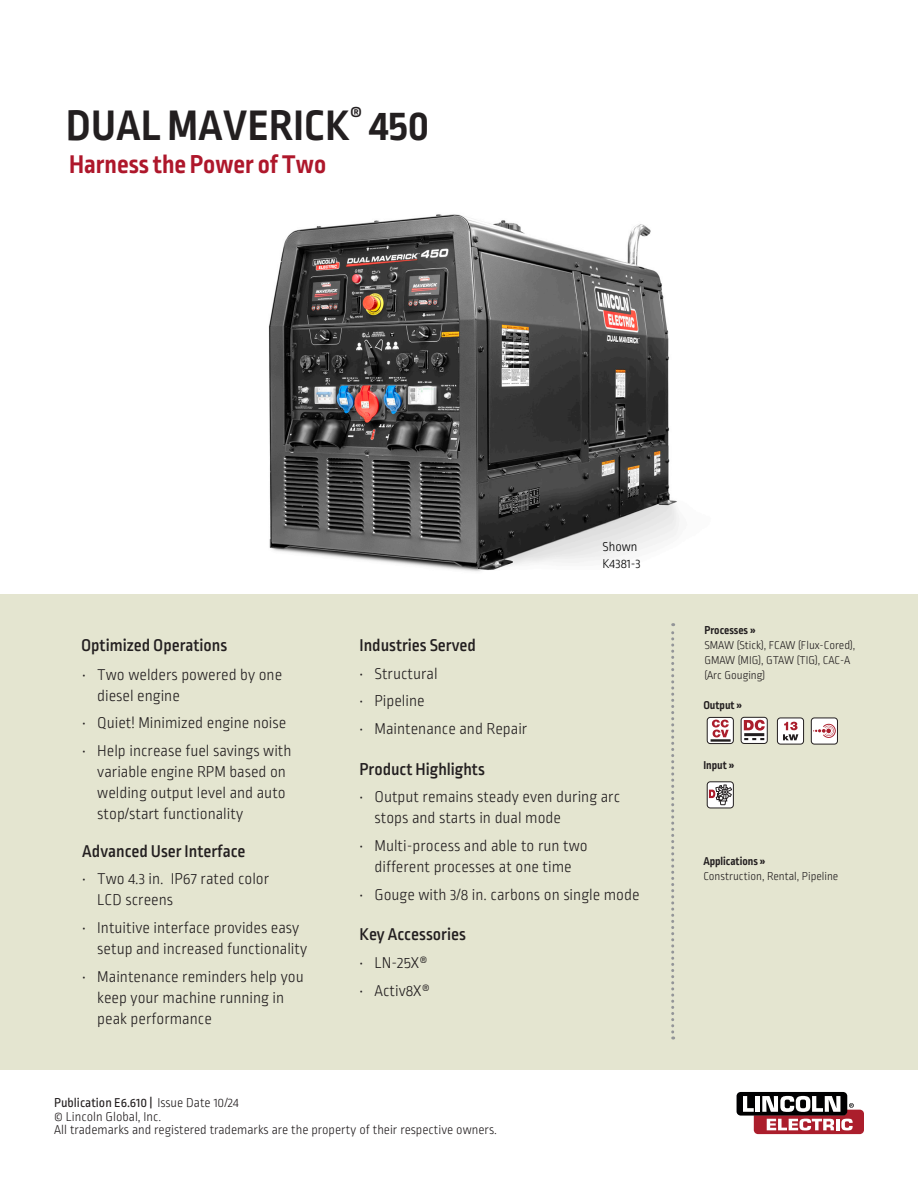
<style>
.page{position:relative;width:918px;height:1188px;background:#fff}
.page>*{position:absolute;margin:0;border:0;box-sizing:border-box;transform-origin:0 0}
.t1{font:700 45px "Ropa Sans Pro";letter-spacing:.01em;color:#231f20}
.t2{font:700 27px "Ropa Sans Pro";color:#ae172b}
._04-Main_Text{font:500 18px "Ropa Sans Pro";color:#231f20}
._04-Main_Text-2{font:300 16.5px/21px "Ropa Sans Pro";color:#231f20}
.t3{font:300 13.5px "Ropa Sans Pro";color:#231f20}
.t4{font:13.5px "Ropa Sans Pro";color:#231f20}
.t5{font:300 13.5px "Ropa Sans Pro";color:#000}
.t6{font:300 12px/15px "Ropa Sans Pro";color:#231f20}
.t7{font:700 12px "Ropa Sans Pro";color:#231f20}
.s1{font-weight:300}
</style>
<div class="page">
<div style="left:0;top:594px;width:918px;height:475px;background:#e4e5d0"></div>
<img style="left:269px;top:214px;width:410px;height:358px">
<div style="left:737px;top:1092px;width:110px;height:24px;background:#000001;border-radius:4px"></div>
<svg style="left:743px;top:1096px;width:121px;height:38px"></svg>
<div style="left:707px;top:717px;width:26px;height:27px;background:#fff;border-radius:3px"></div>
<div style="left:707px;top:717px;width:27px;height:27px;border:1px solid #231f20;border-radius:3px"></div>
<hr style="left:711px;top:739px;width:20px;height:3px;background:#231f20">
<svg style="left:712px;top:720px;width:17px;height:17px"></svg>
<svg style="left:741px;top:717px;width:26px;height:26px"></svg>
<div style="left:741px;top:717px;width:27px;height:27px;border:1px solid #231f20;border-radius:3px"></div>
<svg style="left:744px;top:720px;width:21px;height:11px"></svg>
<hr style="left:744px;top:733px;width:20px;height:3px;background:#231f20">
<svg style="left:744px;top:738px;width:20px;height:2px"></svg>
<div style="left:707px;top:782px;width:26px;height:26px;background:#fff;border-radius:3px"></div>
<div style="left:707px;top:781px;width:27px;height:27px;border:1px solid #231f20;border-radius:3px"></div>
<svg style="left:709px;top:784px;width:23px;height:21px"></svg>
<div style="left:811px;top:718px;width:26px;height:26px;background:#fff;border-radius:3px"></div>
<div style="left:811px;top:717px;width:27px;height:28px;border:1px solid #231f20;border-radius:3px"></div>
<svg style="left:813px;top:723px;width:23px;height:15px"></svg>
<div style="left:777px;top:718px;width:27px;height:26px;background:#fff;border-radius:3px"></div>
<div style="left:777px;top:717px;width:27px;height:28px;border:1px solid #231f20;border-radius:3px"></div>
<svg style="left:783px;top:722px;width:15px;height:18px"></svg>
<svg style="left:671px;top:623px;width:3px;height:417px"></svg>
<p class="t1" style="left:66px;top:100px;width:365px">DUAL MAVERICK<sup>®</sup> 450</p>
<p class="t2" style="left:69px;top:149px;width:259px">Harness the Power of Two</p>
<p class="_04-Main_Text" style="left:81px;top:635px;width:148px">Optimized Operations</p>
<p class="_04-Main_Text-2" style="left:97px;top:665px;width:186px;text-indent:-15px">• Two welders powered by one diesel engine</p>
<p class="_04-Main_Text-2" style="left:82px;top:714px;width:206px">• Quiet! Minimized engine noise</p>
<p class="_04-Main_Text-2" style="left:97px;top:741px;width:196px;text-indent:-15px">• Help increase fuel savings with variable engine RPM based on welding output level and auto stop/start functionality</p>
<p class="_04-Main_Text" style="left:82px;top:841px;width:165px">Advanced User Interface</p>
<p class="_04-Main_Text-2" style="left:97px;top:870px;width:174px;text-indent:-15px">• Two 4.3 in. IP67 rated color<br>LCD screens</p>
<p class="_04-Main_Text-2" style="left:97px;top:918px;width:211px;text-indent:-15px">• Intuitive interface provides easy setup and increased functionality</p>
<p class="_04-Main_Text-2" style="left:97px;top:967px;width:208px;text-indent:-15px">• Maintenance reminders help you keep your machine running in peak performance</p>
<p class="t5" style="left:603px;top:540px;width:36px">Shown</p>
<p class="t5" style="left:603px;top:556px;width:40px">K4381-3</p>
<p class="_04-Main_Text" style="left:360px;top:635px;width:118px">Industries Served</p>
<p class="_04-Main_Text-2" style="left:360px;top:664px;width:80px">• Structural</p>
<p class="_04-Main_Text-2" style="left:360px;top:692px;width:67px">• Pipeline</p>
<p class="_04-Main_Text-2" style="left:360px;top:719px;width:169px">• Maintenance and Repair</p>
<p class="_04-Main_Text" style="left:360px;top:759px;width:127px">Product Highlights</p>
<p class="_04-Main_Text-2" style="left:375px;top:788px;width:247px;text-indent:-15px">• Output remains steady even during arc stops and starts in dual mode</p>
<p class="_04-Main_Text-2" style="left:360px;top:836px;width:230px;text-align:center">• Multi-process and able to run two different processes at one time</p>
<p class="_04-Main_Text-2" style="left:360px;top:885px;width:282px">• Gouge with 3/8 in. carbons on single mode</p>
<p class="_04-Main_Text" style="left:360px;top:925px;width:108px">Key Accessories</p>
<p class="_04-Main_Text-2" style="left:360px;top:953px;width:70px">• LN-25X®</p>
<p class="_04-Main_Text-2" style="left:360px;top:981px;width:72px">• Activ8X®</p>
<p class="t4" style="left:54px;top:1096px;width:186px">Publication E6.610 | <span class="s1">Issue Date 10/24</span></p>
<p class="t3" style="left:54px;top:1110px;width:109px">© Lincoln Global, Inc.</p>
<p class="t3" style="left:54px;top:1123px;width:444px">All trademarks and registered trademarks are the property of their respective owners.</p>
<p class="t7" style="left:704px;top:624px;width:53px">Processes »</p>
<p class="t6" style="left:704px;top:639px;width:152px">SMAW (Stick), FCAW (Flux-Cored),<br>GMAW (MIG), GTAW (TIG), CAC-A (Arc Gouging)</p>
<p class="t7" style="left:703px;top:698px;width:41px">Output »</p>
<p class="t7" style="left:703px;top:758px;width:33px">Input »</p>
<p class="t7" style="left:703px;top:854px;width:64px">Applications »</p>
<p class="t6" style="left:703px;top:870px;width:137px">Construction, Rental, Pipeline</p>
</div>
